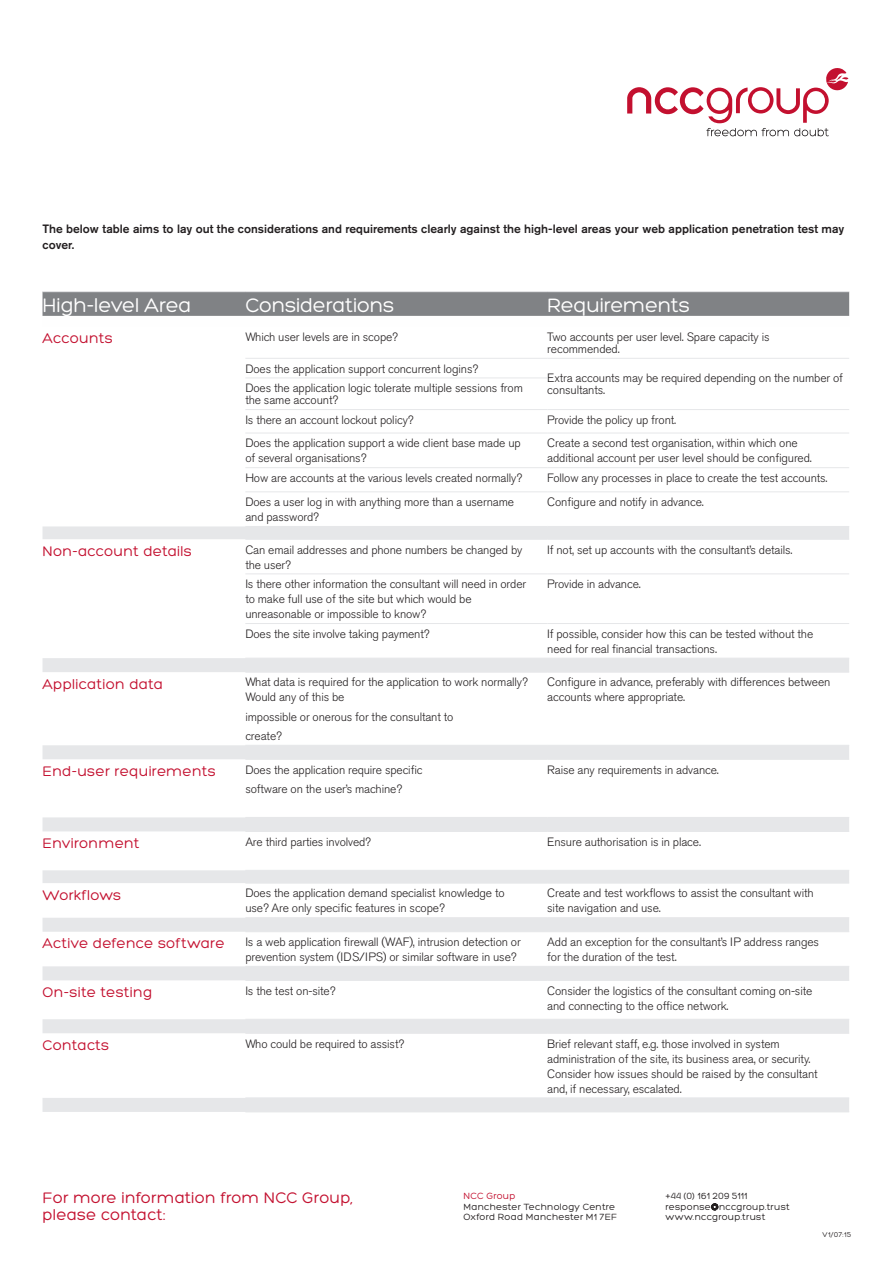
<style>
.page{position:relative;width:893px;height:1263px;background:#fff}
.page>*{position:absolute;margin:0;border:0;box-sizing:border-box;transform-origin:0 0}
.t1{font:21px "Hero";letter-spacing:-.01em;color:#fff}
.t2{font:16.5px/16.5px "Hero";letter-spacing:.01em;color:#c3102f}
.t3{font:15px "Hero";letter-spacing:.015em;color:#c3102f}
.t4{font:300 12px/15px "Akzidenz Grotesk BE";letter-spacing:-.01em;color:#231f20}
.t5{font:500 12px/15.8px "Akzidenz Grotesk BE";color:#231f20}
.t6{font:9.75px/10.5px "Hero";letter-spacing:.025em;color:#231f20}
.t7{font:9.75px "Hero";letter-spacing:.025em;color:#c3102f}
.t8{font:7.5px "Hero";color:#231f20}
.s1{font-weight:300;font-size:9px}
</style>
<div class="page">
<svg style="left:627px;top:68px;width:221px;height:68px"></svg>
<svg style="left:711px;top:1203px;width:7px;height:7px"></svg>
<svg style="left:43px;top:292px;width:806px;height:24px;background:#818386"></svg>
<svg style="left:43px;top:526px;width:806px;height:586px"></svg>
<hr style="left:43px;top:291px;width:202px;height:1px;background:#e6e7e9">
<hr style="left:245px;top:291px;width:302px;height:1px;background:#e6e7e9">
<hr style="left:547px;top:291px;width:302px;height:1px;background:#e6e7e9">
<hr style="left:245px;top:358px;width:302px;height:1px;background:#e6e7e9">
<hr style="left:547px;top:358px;width:302px;height:1px;background:#e6e7e9">
<hr style="left:245px;top:378px;width:302px;height:1px;background:#e6e7e9">
<hr style="left:245px;top:409px;width:302px;height:1px;background:#e6e7e9">
<hr style="left:547px;top:409px;width:302px;height:1px;background:#e6e7e9">
<hr style="left:245px;top:433px;width:302px;height:1px;background:#e6e7e9">
<hr style="left:547px;top:433px;width:302px;height:1px;background:#e6e7e9">
<hr style="left:245px;top:467px;width:302px;height:1px;background:#e6e7e9">
<hr style="left:547px;top:467px;width:302px;height:1px;background:#e6e7e9">
<hr style="left:245px;top:491px;width:302px;height:1px;background:#e6e7e9">
<hr style="left:547px;top:491px;width:302px;height:1px;background:#e6e7e9">
<hr style="left:245px;top:526px;width:302px;height:1px;background:#e6e7e9">
<hr style="left:547px;top:526px;width:302px;height:1px;background:#e6e7e9">
<hr style="left:245px;top:539px;width:302px;height:1px;background:#e6e7e9">
<hr style="left:547px;top:539px;width:302px;height:1px;background:#e6e7e9">
<hr style="left:245px;top:573px;width:302px;height:1px;background:#e6e7e9">
<hr style="left:547px;top:573px;width:302px;height:1px;background:#e6e7e9">
<hr style="left:245px;top:623px;width:302px;height:1px;background:#e6e7e9">
<hr style="left:547px;top:623px;width:302px;height:1px;background:#e6e7e9">
<hr style="left:245px;top:658px;width:302px;height:1px;background:#e6e7e9">
<hr style="left:547px;top:658px;width:302px;height:1px;background:#e6e7e9">
<hr style="left:245px;top:672px;width:302px;height:1px;background:#e6e7e9">
<hr style="left:547px;top:672px;width:302px;height:1px;background:#e6e7e9">
<hr style="left:245px;top:745px;width:302px;height:1px;background:#e6e7e9">
<hr style="left:547px;top:745px;width:302px;height:1px;background:#e6e7e9">
<hr style="left:245px;top:759px;width:302px;height:1px;background:#e6e7e9">
<hr style="left:547px;top:759px;width:302px;height:1px;background:#e6e7e9">
<hr style="left:245px;top:817px;width:302px;height:1px;background:#e6e7e9">
<hr style="left:547px;top:817px;width:302px;height:1px;background:#e6e7e9">
<hr style="left:245px;top:831px;width:302px;height:1px;background:#e6e7e9">
<hr style="left:547px;top:831px;width:302px;height:1px;background:#e6e7e9">
<hr style="left:245px;top:870px;width:302px;height:1px;background:#e6e7e9">
<hr style="left:547px;top:870px;width:302px;height:1px;background:#e6e7e9">
<hr style="left:245px;top:883px;width:302px;height:1px;background:#e6e7e9">
<hr style="left:547px;top:883px;width:302px;height:1px;background:#e6e7e9">
<hr style="left:245px;top:917px;width:302px;height:1px;background:#e6e7e9">
<hr style="left:547px;top:917px;width:302px;height:1px;background:#e6e7e9">
<hr style="left:245px;top:931px;width:302px;height:1px;background:#e6e7e9">
<hr style="left:547px;top:931px;width:302px;height:1px;background:#e6e7e9">
<hr style="left:245px;top:966px;width:302px;height:1px;background:#e6e7e9">
<hr style="left:547px;top:966px;width:302px;height:1px;background:#e6e7e9">
<hr style="left:245px;top:980px;width:302px;height:1px;background:#e6e7e9">
<hr style="left:547px;top:980px;width:302px;height:1px;background:#e6e7e9">
<hr style="left:245px;top:1019px;width:302px;height:1px;background:#e6e7e9">
<hr style="left:547px;top:1019px;width:302px;height:1px;background:#e6e7e9">
<hr style="left:245px;top:1033px;width:302px;height:1px;background:#e6e7e9">
<hr style="left:547px;top:1033px;width:302px;height:1px;background:#e6e7e9">
<hr style="left:245px;top:1097px;width:302px;height:1px;background:#e6e7e9">
<hr style="left:547px;top:1097px;width:302px;height:1px;background:#e6e7e9">
<hr style="left:245px;top:1111px;width:302px;height:1px;background:#e6e7e9">
<hr style="left:547px;top:1111px;width:302px;height:1px;background:#e6e7e9">
<p class="t5" style="left:43px;top:221px;width:803px">The below table aims to lay out the considerations and requirements clearly against the high-level areas your web application penetration test may cover.</p>
<h1 class="t1" style="left:43px;top:294px;width:150px">High-level Area</h1>
<h1 class="t1" style="left:245px;top:294px;width:150px">Considerations</h1>
<h1 class="t1" style="left:547px;top:294px;width:144px">Requirements</h1>
<p class="t3" style="left:43px;top:331px;width:72px">Accounts</p>
<p class="t4" style="left:245px;top:330px;width:154px">Which user levels are in scope?</p>
<p class="t4" style="left:547px;top:331px;width:224px;line-height:12px">Two accounts per user level. Spare capacity is recommended.</p>
<p class="t4" style="left:245px;top:359px;width:279px;line-height:19.6px">Does the application support concurrent logins?<br>Does the application logic tolerate multiple sessions from</p>
<p class="t4" style="left:245px;top:390px;width:170px;line-height:19.6px">the same account?<br>Is there an account lockout policy?</p>
<p class="t4" style="left:547px;top:372px;width:297px;line-height:12px">Extra accounts may be required depending on the number of consultants.</p>
<p class="t4" style="left:547px;top:412px;width:130px">Provide the policy up front.</p>
<p class="t4" style="left:245px;top:436px;width:277px">Does the application support a wide client base made up of several organisations?</p>
<p class="t4" style="left:547px;top:436px;width:266px">Create a second test organisation, within which one additional account per user level should be configured.</p>
<p class="t4" style="left:245px;top:471px;width:278px">How are accounts at the various levels created normally?</p>
<p class="t4" style="left:547px;top:471px;width:282px">Follow any processes in place to create the test accounts.</p>
<p class="t4" style="left:245px;top:495px;width:270px">Does a user log in with anything more than a username and password?</p>
<p class="t4" style="left:547px;top:495px;width:158px">Configure and notify in advance.</p>
<p class="t3" style="left:43px;top:543px;width:151px">Non-account details</p>
<p class="t4" style="left:245px;top:542px;width:279px">Can email addresses and phone numbers be changed by the user?</p>
<p class="t4" style="left:547px;top:542px;width:247px">If not, set up accounts with the consultant’s details.</p>
<p class="t4" style="left:245px;top:577px;width:282px">Is there other information the consultant will need in order to make full use of the site but which would be unreasonable or impossible to know?</p>
<p class="t4" style="left:547px;top:577px;width:95px">Provide in advance.</p>
<p class="t4" style="left:245px;top:626px;width:186px">Does the site involve taking payment?</p>
<p class="t4" style="left:547px;top:626px;width:268px">If possible, consider how this can be tested without the need for real financial transactions.</p>
<p class="t3" style="left:43px;top:676px;width:122px">Application data</p>
<p class="t4" style="left:245px;top:675px;width:284px">What data is required for the application to work normally?<br>Would any of this be</p>
<p class="t4" style="left:245px;top:707px;width:210px;line-height:19.2px">impossible or onerous for the consultant to create?</p>
<p class="t4" style="left:547px;top:675px;width:285px">Configure in advance, preferably with differences between accounts where appropriate.</p>
<p class="t3" style="left:43px;top:763px;width:175px">End-user requirements</p>
<p class="t4" style="left:245px;top:760px;width:179px;line-height:19.2px">Does the application require specific software on the user’s machine?</p>
<p class="t4" style="left:547px;top:762px;width:173px">Raise any requirements in advance.</p>
<p class="t3" style="left:43px;top:835px;width:99px">Environment</p>
<p class="t4" style="left:245px;top:834px;width:127px">Are third parties involved?</p>
<p class="t4" style="left:547px;top:834px;width:155px">Ensure authorisation is in place.</p>
<p class="t3" style="left:43px;top:887px;width:80px">Workflows</p>
<p class="t4" style="left:245px;top:886px;width:261px">Does the application demand specialist knowledge to use? Are only specific features in scope?</p>
<p class="t4" style="left:547px;top:886px;width:268px">Create and test workflows to assist the consultant with site navigation and use.</p>
<p class="t3" style="left:43px;top:936px;width:184px">Active defence software</p>
<p class="t4" style="left:245px;top:935px;width:277px">Is a web application firewall (WAF), intrusion detection or prevention system (IDS/IPS) or similar software in use?</p>
<p class="t4" style="left:547px;top:935px;width:273px">Add an exception for the consultant’s IP address ranges for the duration of the test.</p>
<p class="t3" style="left:43px;top:984px;width:111px">On-site testing</p>
<p class="t4" style="left:245px;top:983px;width:92px">Is the test on-site?</p>
<p class="t4" style="left:547px;top:983px;width:267px">Consider the logistics of the consultant coming on-site and connecting to the office network.</p>
<p class="t3" style="left:43px;top:1037px;width:68px">Contacts</p>
<p class="t4" style="left:245px;top:1036px;width:160px">Who could be required to assist?</p>
<p class="t4" style="left:547px;top:1036px;width:272px">Brief relevant staff, e.g. those involved in system administration of the site, its business area, or security.<br>Consider how issues should be raised by the consultant and, if necessary, escalated.</p>
<h2 class="t2" style="left:43px;top:1189px;width:312px">For more information from NCC Group, please contact:</h2>
<p class="t6" style="left:665px;top:1191px;width:126px">+44 (0) 161 209 5111 response<span class="s1">@</span>nccgroup.trust www.nccgroup.trust</p>
<p class="t7" style="left:463px;top:1191px;width:53px">NCC Group</p>
<p class="t6" style="left:463px;top:1201px;width:155px">Manchester Technology Centre<br>Oxford Road Manchester M1 7EF</p>
<p class="t8" style="left:823px;top:1231px;width:30px">V1/07:15</p>
</div>
